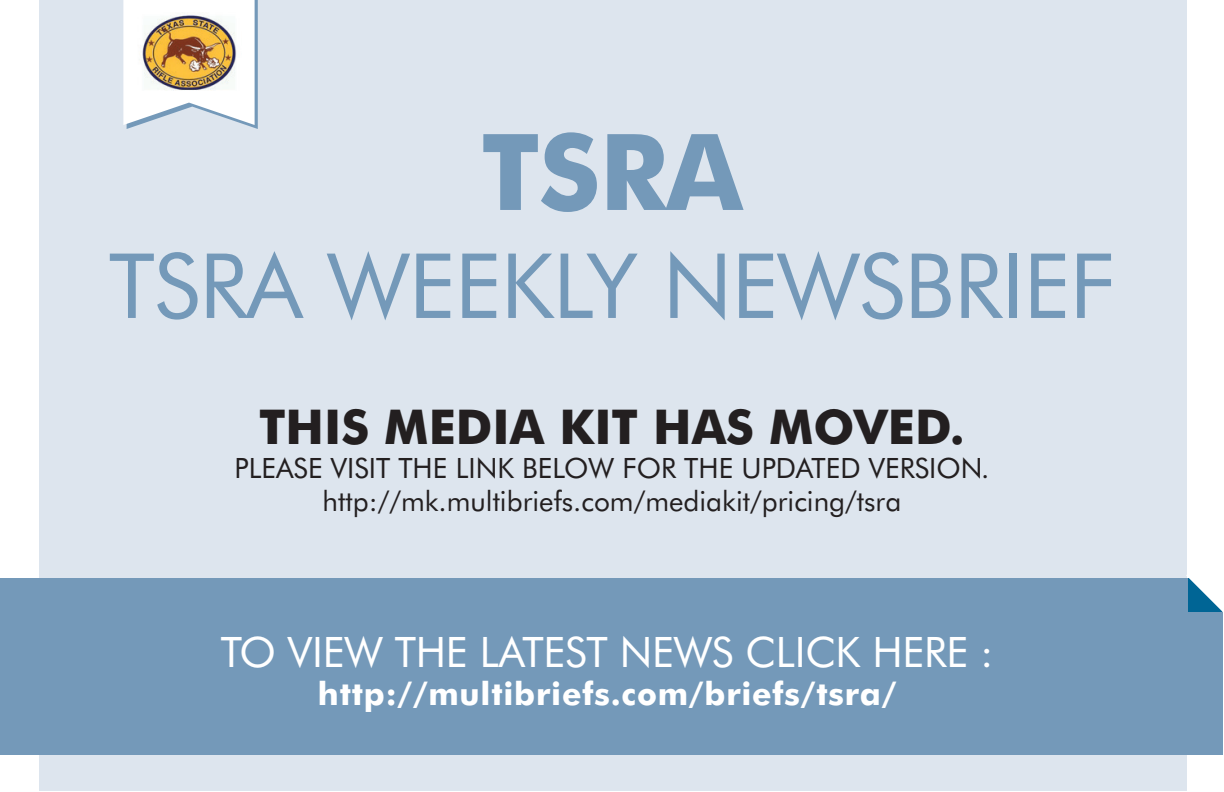
<style>
.page{position:relative;width:1224px;height:792px;background:#fff}
.page>*{position:absolute;margin:0;border:0;box-sizing:border-box;transform-origin:0 0}
.t1{font:700 106px "Futura BT";color:#7499b9}
.t2{font:90px "Futura BT";letter-spacing:-.01em;color:#7499b9}
.t3{font:700 48px "Futura BT";color:#231f20}
.t4{font:42px "Futura BT";letter-spacing:-.005em;color:#fff}
.t5{font:700 32px "Futura BT";letter-spacing:.025em;color:#fff}
.t6{font:28px "Futura BT";color:#231f20}
</style>
<div class="page">
<div style="left:39px;top:0;width:1148px;height:791px;background:#dde5ee"></div>
<svg style="left:123px;top:0;width:135px;height:129px"></svg>
<div style="left:0;top:578px;width:1222px;height:177px;background:#7499b9"></div>
<svg style="left:1186px;top:575px;width:37px;height:38px"></svg>
<img style="left:131px;top:12px;width:118px;height:81px">
<h1 class="t1" style="left:481px;top:108px;width:263px">tsra</h1>
<h2 class="t2" style="left:109px;top:231px;width:50px">TSRA</h2>
<h2 class="t2" style="left:327px;top:231px;width:789px">WEEKLY N EWSBRI EF</h2>
<h3 class="t3" style="left:259px;top:398px;width:707px">This media kit has moved.</h3>
<p class="t6" style="left:235px;top:451px;width:651px">PLEASE VISIT THE LI NK BELOW FOR THE UPDATED VERS</p>
<p class="t6" style="left:929px;top:451px;width:62px">ION.</p>
<p class="t6" style="left:323px;top:484px;width:580px">HTTP://MK.MULTIBRIEFS.COM/MEDIAKIT/PRICING/TSRA</p>
<h3 class="t4" style="left:221px;top:626px;width:775px">TO VI EW THE LATEST NEWS CLI CK HERE :</h3>
<p class="t5" style="left:318px;top:674px;width:580px">http://multibriefs.com/briefs/tsra/</p>
</div>
